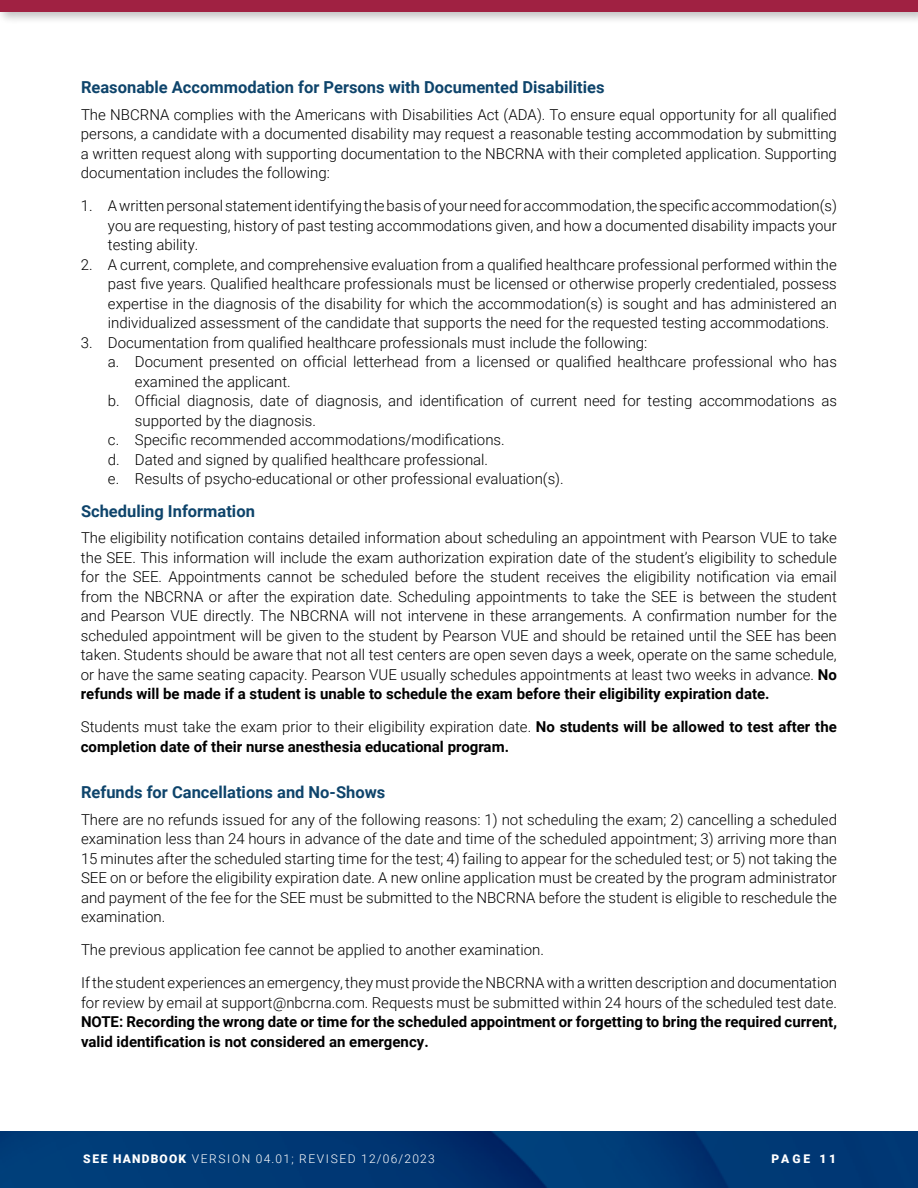
<style>
.page{position:relative;width:918px;height:1188px;background:#fff}
.page>*{position:absolute;margin:0;border:0;box-sizing:border-box;transform-origin:0 0}
.t1{font:700 16.5px "Roboto";color:#0e446b}
.t2{font:300 15px/19.5px "Roboto";color:#000;text-align:justify}
.t3{font:700 15px/19.5px "Roboto";color:#000}
.t4{font:300 12px "Roboto";letter-spacing:.135em;color:#fff}
.t5{font:900 12px "Roboto";letter-spacing:.25em;color:#fff}
.s1{font-weight:700}
.s2{font-weight:300}
.s3{font-weight:900}
</style>
<div class="page">
<img style="left:0;top:1132px;width:918px;height:56px">
<div style="left:0;top:0;width:918px;height:25px;background:#000;opacity:.25"></div>
<div style="left:0;top:0;width:918px;height:12px;background:#a02142"></div>
<p class="t1" style="left:81px;top:76px;width:525px">Reasonable Accommodation for Persons with Documented Disabilities</p>
<p class="t2" style="left:81px;top:104px;width:758px">The NBCRNA complies with the Americans with Disabilities Act (ADA). To ensure equal opportunity for all qualified persons, a candidate with a documented disability may request a reasonable testing accommodation by submitting a written request along with supporting documentation to the NBCRNA with their completed application. Supporting documentation includes the following:</p>
<p class="t2" style="left:108px;top:195px;width:730px;text-indent:-27px">1. Awrittenpersonal statementidentifyingthebasisof yourneedforaccommodation,thespecificaccommodation(s) you are requesting, history of past testing accommodations given, and how a documented disability impacts your testing ability.</p>
<p class="t2" style="left:108px;top:254px;width:731px;text-indent:-27px">2. A current, complete, and comprehensive evaluation from a qualified healthcare professional performed within the past five years. Qualified healthcare professionals must be licensed or otherwise properly credentialed, possess expertise in the diagnosis of the disability for which the accommodation(s) is sought and has administered an individualized assessment of the candidate that supports the need for the requested testing accommodations.</p>
<p class="t2" style="left:81px;top:332px;width:568px">3. Documentation from qualified healthcare professionals must include the following:</p>
<p class="t2" style="left:108px;top:351px;width:730px">a. Document presented on official letterhead from a licensed or qualified healthcare professional who has</p>
<p class="t2" style="left:135px;top:371px;width:157px">examined the applicant.</p>
<p class="t2" style="left:108px;top:390px;width:731px">b. Official diagnosis, date of diagnosis, and identification of current need for testing accommodations as</p>
<p class="t2" style="left:135px;top:410px;width:183px">supported by the diagnosis.</p>
<p class="t2" style="left:108px;top:429px;width:398px">c. Specific recommended accommodations/modifications.</p>
<p class="t2" style="left:108px;top:449px;width:382px">d. Dated and signed by qualified healthcare professional.</p>
<p class="t2" style="left:108px;top:468px;width:457px">e. Results of psycho-educational or other professional evaluation(s).</p>
<p class="t1" style="left:81px;top:500px;width:175px">Scheduling Information</p>
<p class="t2" style="left:81px;top:528px;width:758px">The eligibility notification contains detailed information about scheduling an appointment with Pearson VUE to take the SEE. This information will include the exam authorization expiration date of the student’s eligibility to schedule for the SEE. Appointments cannot be scheduled before the student receives the eligibility notification via email from the NBCRNA or after the expiration date. Scheduling appointments to take the SEE is between the student and Pearson VUE directly. The NBCRNA will not intervene in these arrangements. A confirmation number for the scheduled appointment will be given to the student by Pearson VUE and should be retained until the SEE has been taken. Students should be aware that not all test centers are open seven days a week, operate on the same schedule, or have the same seating capacity. Pearson VUE usually schedules appointments at least two weeks in advance. <span class="s1">No refunds will be made if a student is unable to schedule the exam before their eligibility expiration date.</span></p>
<p class="t3" style="left:81px;top:717px;width:758px"><span class="s2">Students must take the exam prior to their eligibility expiration date.</span> No students will be allowed to test after the completion date of their nurse anesthesia educational program.</p>
<p class="t1" style="left:81px;top:781px;width:306px">Refunds for Cancellations and No-Shows</p>
<p class="t2" style="left:81px;top:809px;width:758px">There are no refunds issued for any of the following reasons: 1) not scheduling the exam; 2) cancelling a scheduled examination less than 24 hours in advance of the date and time of the scheduled appointment; 3) arriving more than 15 minutes after the scheduled starting time for the test; 4) failing to appear for the scheduled test; or 5) not taking the SEE on or before the eligibility expiration date. A new online application must be created by the program administrator and payment of the fee for the SEE must be submitted to the NBCRNA before the student is eligible to reschedule the examination.</p>
<p class="t2" style="left:81px;top:939px;width:465px">The previous application fee cannot be applied to another examination.</p>
<p class="t2" style="left:81px;top:972px;width:758px">If the student experiences an emergency, they must provide the NBCRNA with a written description and documentation for review by email at support@nbcrna.com. Requests must be submitted within 24 hours of the scheduled test date.</p>
<p class="t3" style="left:81px;top:1011px;width:758px">NOTE: Recording the wrong date or time for the scheduled appointment or forgetting to bring the required current, valid identification is not considered an emergency.</p>
<p class="t4" style="left:83px;top:1150px;width:353px"><span class="s3">SEE HANDBOOK</span> VERSION 04.01; REVISED 12/06/2023</p>
<p class="t5" style="left:772px;top:1150px;width:66px">PAGE 11</p>
</div>
